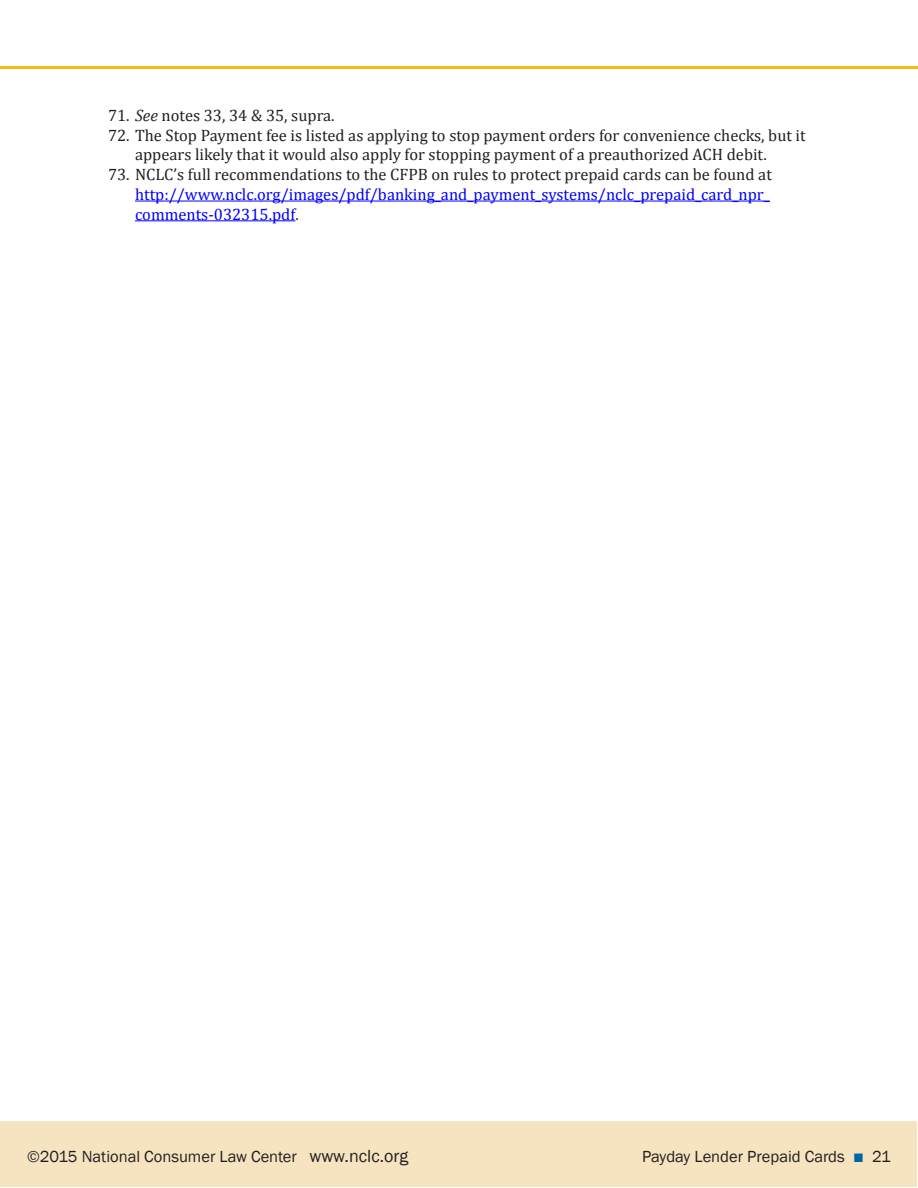
<style>
.page{position:relative;width:918px;height:1188px;background:#fff}
.page>*{position:absolute;margin:0;border:0;box-sizing:border-box;transform-origin:0 0}
.t1{font:16.5px/19.8px "Cambria";color:#231f20}
.t2{font:16.5px/19.8px "Cambria";color:#00f}
.t3{font:16.5px "Franklin Gothic";color:#231f20}
.s1{font-style:italic}
.s2{color:#231f20}
.s3{font-size:18px}
.s4{font-size:18px;color:#0065a4}
</style>
<div class="page">
<div style="left:1px;top:1121px;width:916px;height:66px;background:#f6e3bf"></div>
<hr style="left:0;top:66px;width:918px;height:3px;background:#fcb814">
<hr style="left:135px;top:201px;width:635px;height:1px;background:#00f">
<hr style="left:135px;top:220px;width:160px;height:1px;background:#00f">
<p class="t1" style="left:108px;top:105px;width:228px">71. <span class="s1">See</span> notes 33, 34 &amp; 35, supra.</p>
<p class="t1" style="left:135px;top:125px;width:672px;text-indent:-27px">72. The Stop Payment fee is listed as applying to stop payment orders for convenience checks, but it appears likely that it would also apply for stopping payment of a preauthorized ACH debit.</p>
<p class="t2" style="left:135px;top:165px;width:638px;text-indent:-27px"><span class="s2">73. NCLC’s full recommendations to the CFPB on rules to protect prepaid cards can be found at </span>http://www.nclc.org/images/pdf/banking_and_payment_systems/nclc_prepaid_card_npr_ comments-032315.pdf<span class="s2">.</span></p>
<p class="t3" style="left:27px;top:1146px;width:383px">©2015 National Consumer Law Center <span class="s3">www.nclc.org</span></p>
<p class="t3" style="left:642px;top:1146px;width:250px">Payday Lender Prepaid Cards <span class="s4">■</span> 21</p>
</div>
